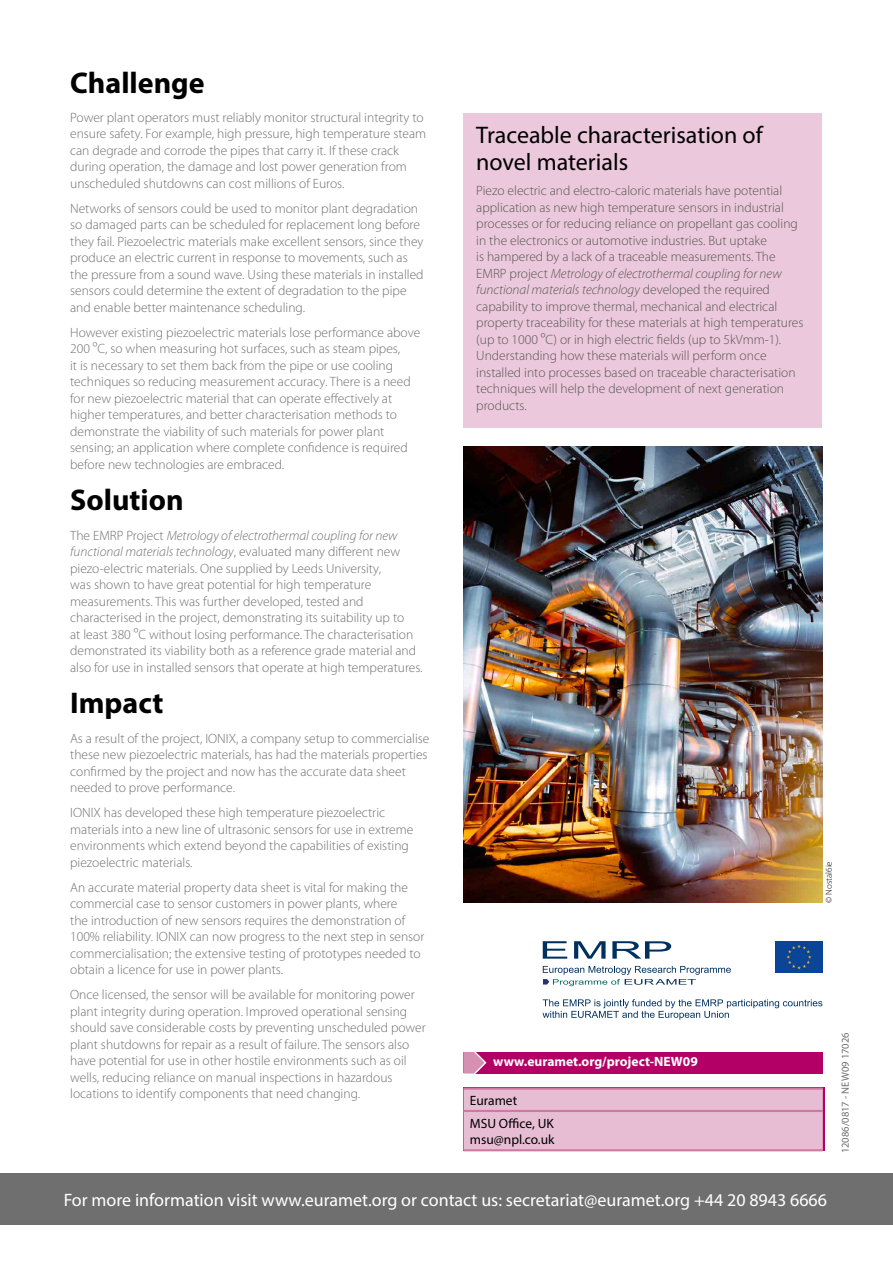
<style>
.page{position:relative;width:893px;height:1263px;background:#fff}
.page>*{position:absolute;margin:0;border:0;box-sizing:border-box;transform-origin:0 0}
.t1{font:700 30px "Myriad Pro";color:#000}
.t2{font:24px/27px "Myriad Pro";color:#000}
.t3{font:18px "Myriad Pro";color:#fff}
.t4{font:300 13.5px/16.5px "Myriad Pro";color:#706f6f}
.t5{font:300 13.5px/16.5px "Myriad Pro";color:#575756}
.t6{font:13.5px/22.6px "Myriad Pro";color:#000}
.t7{font:700 13.5px "Myriad Pro";color:#fff}
.t8{font:10.5px "Myriad Pro";color:#706f6f}
.t9{font:300 9px "Myriad Pro";color:#000}
.s1{font-style:italic}
</style>
<div class="page">
<div style="left:0;top:1174px;width:893px;height:51px;background:#706f6f"></div>
<div style="left:463px;top:1090px;width:360px;height:59px;background:#e7bdd3"></div>
<hr style="left:463px;top:1087px;width:360px;height:3px;background:#cf78a1">
<hr style="left:463px;top:1110px;width:360px;height:2px;background:#cf78a1">
<hr style="left:463px;top:1149px;width:360px;height:2px;background:#cf78a1">
<div style="left:463px;top:1052px;width:360px;height:21px;background:#b20066"></div>
<svg style="left:463px;top:1052px;width:25px;height:22px"></svg>
<svg style="left:543px;top:941px;width:24px;height:18px"></svg>
<svg style="left:574px;top:941px;width:32px;height:18px"></svg>
<svg style="left:612px;top:941px;width:59px;height:18px"></svg>
<svg style="left:543px;top:966px;width:188px;height:20px"></svg>
<svg style="left:542px;top:999px;width:280px;height:21px"></svg>
<img style="left:776px;top:941px;width:47px;height:31px">
<img style="left:463px;top:446px;width:359px;height:456px">
<div style="left:463px;top:113px;width:359px;height:314px;background:#ebc8db"></div>
<h1 class="t1" style="left:70px;top:63px;width:136px">Challenge</h1>
<p class="t4" style="left:70px;top:109px;width:358px">Power plant operators must reliably monitor structural integrity to ensure safety. For example, high pressure, high temperature steam can degrade and corrode the pipes that carry it. If these crack during operation, the damage and lost power generation from unscheduled shutdowns can cost millions of Euros.</p>
<p class="t4" style="left:70px;top:200px;width:355px">Networks of sensors could be used to monitor plant degradation so damaged parts can be scheduled for replacement long before they fail. Piezoelectric materials make excellent sensors, since they produce an electric current in response to movements, such as the pressure from a sound wave. Using these materials in installed sensors could determine the extent of degradation to the pipe and enable better maintenance scheduling.</p>
<p class="t4" style="left:70px;top:324px;width:352px">However existing piezoelectric materials lose performance above 200 ºC, so when measuring hot surfaces, such as steam pipes,<br>it is necessary to set them back from the pipe or use cooling techniques so reducing measurement accuracy. There is a need for new piezoelectric material that can operate effectively at higher temperatures, and better characterisation methods to demonstrate the viability of such materials for power plant sensing; an application where complete confidence is required before new technologies are embraced.</p>
<h1 class="t1" style="left:70px;top:481px;width:115px">Solution</h1>
<p class="t4" style="left:70px;top:527px;width:354px">The EMRP Project <span class="s1">Metrology of electrothermal coupling for new functional materials technology</span>, evaluated many different new piezo-electric materials. One supplied by Leeds University,<br>was shown to have great potential for high temperature measurements. This was further developed, tested and characterised in the project, demonstrating its suitability up to<br>at least 380 ºC without losing performance. The characterisation demonstrated its viability both as a reference grade material and also for use in installed sensors that operate at high temperatures.</p>
<h1 class="t1" style="left:70px;top:684px;width:95px">Impact</h1>
<p class="t4" style="left:70px;top:730px;width:361px">As a result of the project, IONIX, a company setup to commercialise these new piezoelectric materials, has had the materials properties confirmed by the project and now has the accurate data sheet needed to prove performance.</p>
<p class="t4" style="left:70px;top:804px;width:345px">IONIX has developed these high temperature piezoelectric materials into a new line of ultrasonic sensors for use in extreme environments which extend beyond the capabilities of existing piezoelectric materials.</p>
<p class="t4" style="left:70px;top:879px;width:356px">An accurate material property data sheet is vital for making the commercial case to sensor customers in power plants, where<br>the introduction of new sensors requires the demonstration of 100% reliability. IONIX can now progress to the next step in sensor commercialisation; the extensive testing of prototypes needed to obtain a licence for use in power plants.</p>
<p class="t4" style="left:70px;top:986px;width:357px">Once licensed, the sensor will be available for monitoring power plant integrity during operation. Improved operational sensing should save considerable costs by preventing unscheduled power plant shutdowns for repair as a result of failure. The sensors also have potential for use in other hostile environments such as oil wells, reducing reliance on manual inspections in hazardous locations to identify components that need changing.</p>
<h2 class="t2" style="left:476px;top:122px;width:288px">Traceable characterisation of novel materials</h2>
<p class="t5" style="left:476px;top:183px;width:329px">Piezo electric and electro-caloric materials have potential application as new high temperature sensors in industrial processes or for reducing reliance on propellant gas cooling in the electronics or automotive industries. But uptake<br>is hampered by a lack of a traceable measurements. The EMRP project <span class="s1">Metrology of electrothermal coupling for new functional materials technology</span> developed the required capability to improve thermal, mechanical and electrical property traceability for these materials at high temperatures (up to 1000 ºC) or in high electric fields (up to 5kVmm-1).<br>Understanding how these materials will perform once installed into processes based on traceable characterisation techniques will help the development of next generation products.</p>
<p class="t7" style="left:493px;top:1053px;width:206px">www.euramet.org/project-NEW09</p>
<p class="t6" style="left:470px;top:1089px;width:85px">Euramet<br>MSU Office, UK</p>
<p class="t6" style="left:470px;top:1128px;width:86px">msu@npl.co.uk</p>
<p class="t9" style="left:824px;top:902px;width:43px;rotate:-90deg">© Nostal6ie</p>
<p class="t8" style="left:839px;top:1153px;width:122px;rotate:-90deg">12086/0817 - NEW09 17026</p>
<h3 class="t3" style="left:64px;top:1189px;width:765px">For more information visit www.euramet.org or contact us: secretariat@euramet.org +44 20 8943 6666</h3>
</div>
